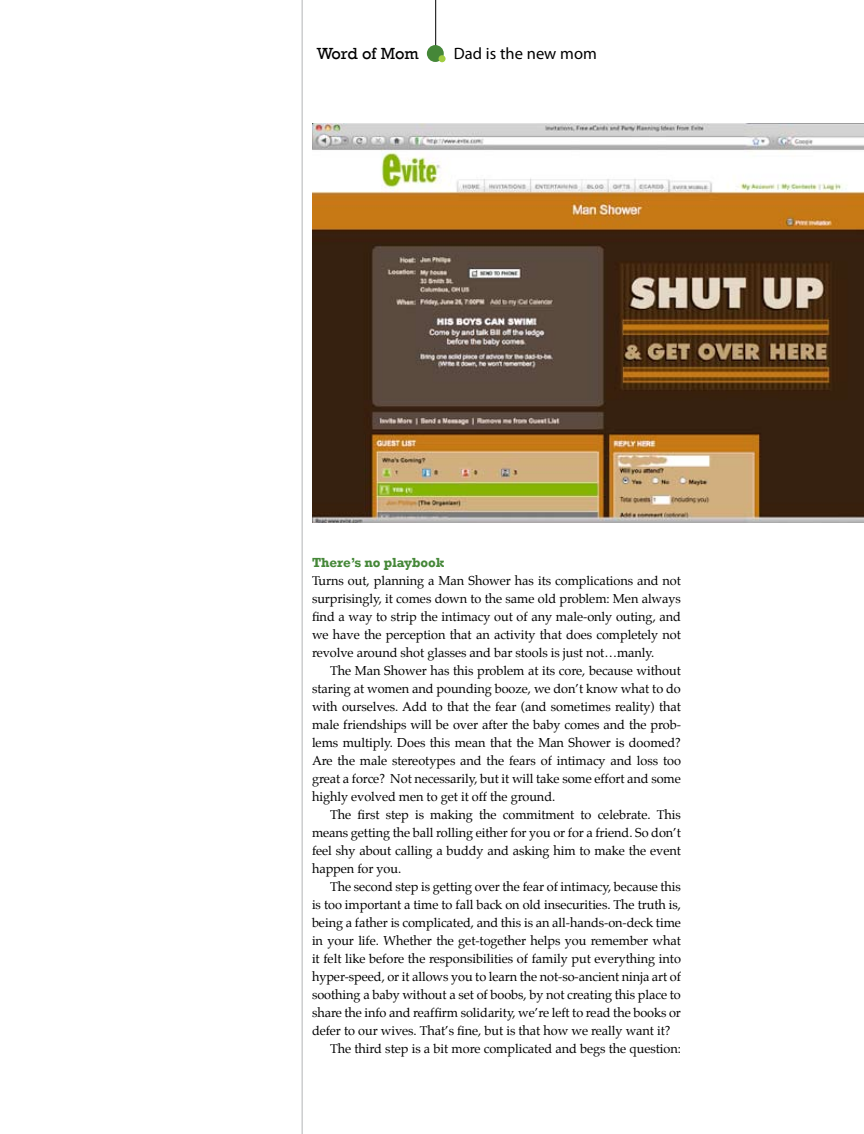
<style>
.page{position:relative;width:864px;height:1134px;background:#fff}
.page>*{position:absolute;margin:0;border:0;box-sizing:border-box;transform-origin:0 0}
.t1{font:16.5px "Myriad Pro";color:#000}
.t2{font:16.5px "Rockwell";letter-spacing:-.02em;color:#000}
.t3{font:700 13.5px "Rockwell";letter-spacing:-.005em;color:#458738}
.t4{font:12.75px/18px "Palatino";letter-spacing:-.005em;color:#000;text-align:justify}
</style>
<div class="page">
<hr style="left:435px;top:0;width:1px;height:49px;background:#000">
<div style="left:427px;top:45px;width:17px;height:17px;background:#458738;border-radius:50%"></div>
<div style="left:439px;top:55px;width:7px;height:7px;background:#a1cd41;border-radius:50%"></div>
<hr style="left:302px;top:0;width:1px;height:1134px;background:#b2b4b6">
<img style="left:312px;top:123px;width:552px;height:400px">
<p class="t2" style="left:317px;top:43px;width:103px">Word of Mom</p>
<p class="t1" style="left:454px;top:43px;width:145px">Dad is the new mom</p>
<p class="t3" style="left:312px;top:554px;width:134px">There’s no playbook</p>
<p class="t4" style="left:312px;top:572px;width:371px">Turns out, planning a Man Shower has its complications and not surprisingly, it comes down to the same old problem: Men always find a way to strip the intimacy out of any male-only outing, and we have the perception that an activity that does completely not revolve around shot glasses and bar stools is just not…manly.</p>
<p class="t4" style="left:312px;top:662px;width:371px;text-indent:18px">The Man Shower has this problem at its core, because without staring at women and pounding booze, we don’t know what to do with ourselves. Add to that the fear (and sometimes reality) that male friendships will be over after the baby comes and the prob&shy;lems multiply. Does this mean that the Man Shower is doomed?<br>Are the male stereotypes and the fears of intimacy and loss too great a force? Not necessarily, but it will take some effort and some highly evolved men to get it off the ground.</p>
<p class="t4" style="left:312px;top:806px;width:370px;text-indent:18px">The first step is making the commitment to celebrate. This means getting the ball rolling either for you or for a friend. So don’t feel shy about calling a buddy and asking him to make the event happen for you.</p>
<p class="t4" style="left:330px;top:878px;width:352px">The second step is getting over the fear of intimacy, because this</p>
<p class="t4" style="left:312px;top:896px;width:371px">is too important a time to fall back on old insecurities. The truth is,</p>
<p class="t4" style="left:312px;top:914px;width:371px">being a father is complicated, and this is an all-hands-on-deck time</p>
<p class="t4" style="left:312px;top:932px;width:370px">in your life. Whether the get-together helps you remember what</p>
<p class="t4" style="left:312px;top:950px;width:370px">it felt like before the responsibilities of family put everything into</p>
<p class="t4" style="left:312px;top:968px;width:371px">hyper-speed, or it allows you to learn the not-so-ancient ninja art of</p>
<p class="t4" style="left:312px;top:986px;width:370px">soothing a baby without a set of boobs, by not creating this place to</p>
<p class="t4" style="left:312px;top:1004px;width:371px">share the info and reaffirm solidarity, we’re left to read the books or</p>
<p class="t4" style="left:312px;top:1022px;width:360px">defer to our wives. That’s fine, but is that how we really want it?</p>
<p class="t4" style="left:330px;top:1040px;width:352px">The third step is a bit more complicated and begs the question:</p>
</div>
